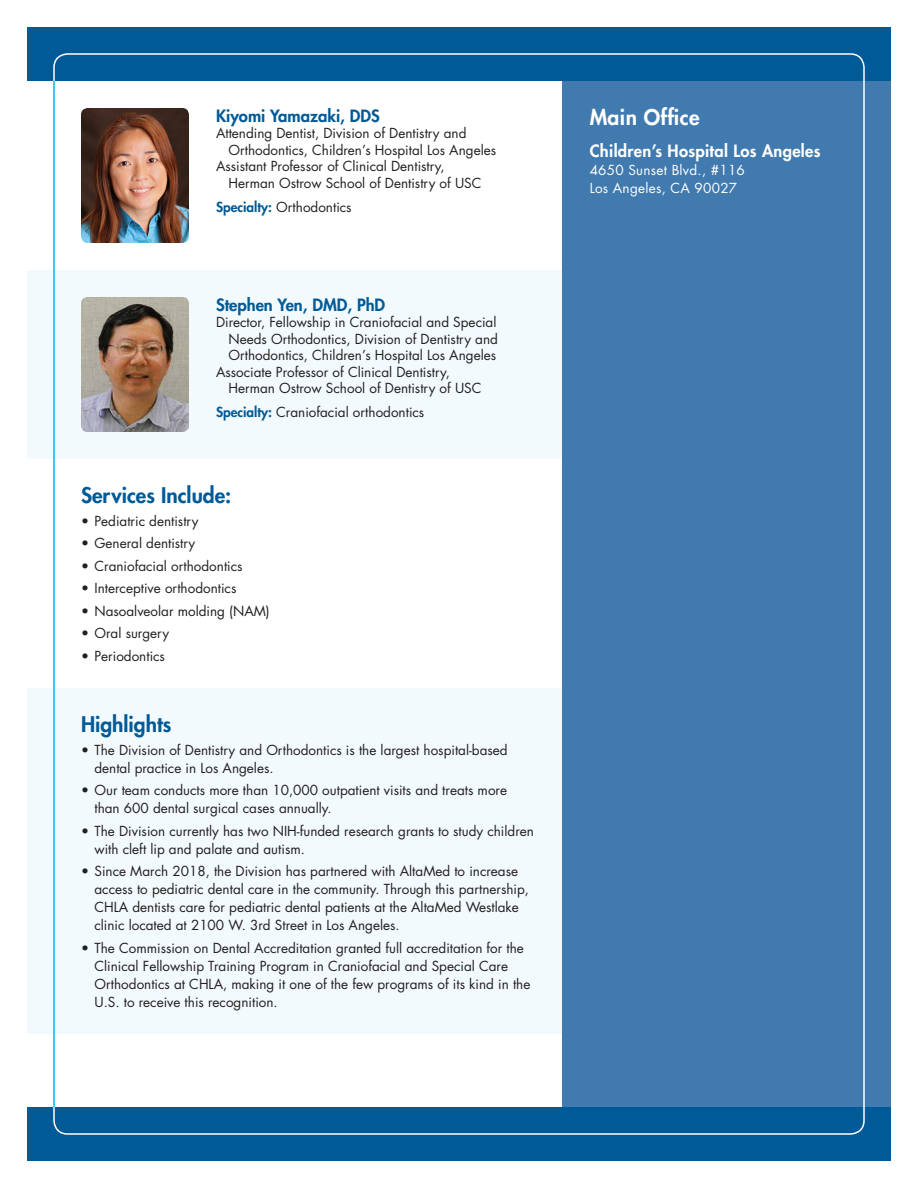
<style>
.page{position:relative;width:918px;height:1188px;background:#fff}
.page>*{position:absolute;margin:0;border:0;box-sizing:border-box;transform-origin:0 0}
.t1{font:800 21px "Futura Std";color:#005a97}
.t2{font:800 21px "Futura Std";letter-spacing:.02em;color:#fff}
.t3{font:800 16.5px "Futura Std";color:#005a97}
.t4{font:800 16.5px "Futura Std";letter-spacing:.02em;color:#fff}
.t5{font:13.5px/18px "Futura Std";color:#231f20}
.t6{font:13.5px "Futura Std";letter-spacing:.02em;color:#fff}
.s1{font-weight:800;color:#005a97}
</style>
<div class="page">
<div style="left:27px;top:270px;width:536px;height:189px;background:#f2fafd"></div>
<div style="left:27px;top:688px;width:536px;height:346px;background:#f2fafd"></div>
<div style="left:563px;top:27px;width:328px;height:1134px;background:#407aaf"></div>
<div style="left:27px;top:27px;width:864px;height:54px;background:#005a97"></div>
<div style="left:27px;top:1107px;width:864px;height:54px;background:#005a97"></div>
<hr style="left:53px;top:81px;width:2px;height:1026px;background:#00b4ed">
<img style="left:81px;top:297px;width:108px;height:135px">
<img style="left:81px;top:108px;width:108px;height:135px">
<p class="t3" style="left:216px;top:105px;width:165px">Kiyomi Yamazaki, DDS</p>
<p class="t5" style="left:228px;top:125px;width:269px;line-height:16.5px;text-indent:-12px">Attending Dentist, Division of Dentistry and<br>Orthodontics, Children’s Hospital Los Angeles</p>
<p class="t5" style="left:228px;top:158px;width:255px;line-height:16.5px;text-indent:-12px">Assistant Professor of Clinical Dentistry,<br>Herman Ostrow School of Dentistry of USC</p>
<p class="t5" style="left:216px;top:198px;width:137px"><span class="s1">Specialty:</span> Orthodontics</p>
<p class="t3" style="left:216px;top:294px;width:171px">Stephen Yen, DMD, PhD</p>
<p class="t5" style="left:228px;top:314px;width:271px;line-height:16.5px;text-align:justify;text-indent:-12px">Director, Fellowship in Craniofacial and Special Needs Orthodontics, Division of Dentistry and Orthodontics, Children’s Hospital Los Angeles</p>
<p class="t5" style="left:228px;top:364px;width:255px;line-height:16.5px;text-indent:-12px">Associate Professor of Clinical Dentistry,<br>Herman Ostrow School of Dentistry of USC</p>
<p class="t5" style="left:216px;top:403px;width:210px"><span class="s1">Specialty:</span> Craniofacial orthodontics</p>
<p class="t1" style="left:81px;top:482px;width:152px">Services Include:</p>
<p class="t5" style="left:81px;top:512px;width:119px">• Pediatric dentistry</p>
<p class="t5" style="left:81px;top:535px;width:116px">• General dentistry</p>
<p class="t5" style="left:81px;top:557px;width:163px">• Craniofacial orthodontics</p>
<p class="t5" style="left:81px;top:580px;width:157px">• Interceptive orthodontics</p>
<p class="t5" style="left:81px;top:602px;width:190px">• Nasoalveolar molding (NAM)</p>
<p class="t5" style="left:81px;top:625px;width:90px">• Oral surgery</p>
<p class="t5" style="left:81px;top:647px;width:86px">• Periodontics</p>
<p class="t1" style="left:81px;top:711px;width:92px">Highlights</p>
<p class="t5" style="left:94px;top:741px;width:415px;text-indent:-14px">• The Division of Dentistry and Orthodontics is the largest hospital-based dental practice in Los Angeles.</p>
<p class="t5" style="left:94px;top:781px;width:414px;text-indent:-14px">• Our team conducts more than 10,000 outpatient visits and treats more than 600 dental surgical cases annually.</p>
<p class="t5" style="left:94px;top:822px;width:441px;text-indent:-14px">• The Division currently has two NIH-funded research grants to study children with cleft lip and palate and autism.</p>
<p class="t5" style="left:94px;top:862px;width:436px;text-indent:-14px">• Since March 2018, the Division has partnered with AltaMed to increase access to pediatric dental care in the community. Through this partnership, CHLA dentists care for pediatric dental patients at the AltaMed Westlake clinic located at 2100 W. 3rd Street in Los Angeles.</p>
<p class="t5" style="left:94px;top:939px;width:437px;text-indent:-14px">• The Commission on Dental Accreditation granted full accreditation for the Clinical Fellowship Training Program in Craniofacial and Special Care Orthodontics at CHLA, making it one of the few programs of its kind in the U.S. to receive this recognition.</p>
<p class="t2" style="left:590px;top:104px;width:111px">Main Office</p>
<p class="t4" style="left:590px;top:140px;width:232px">Children’s Hospital Los Angeles</p>
<p class="t6" style="left:590px;top:161px;width:157px">4650 Sunset Blvd., #116</p>
<p class="t6" style="left:590px;top:179px;width:149px">Los Angeles, CA 90027</p>
</div>
